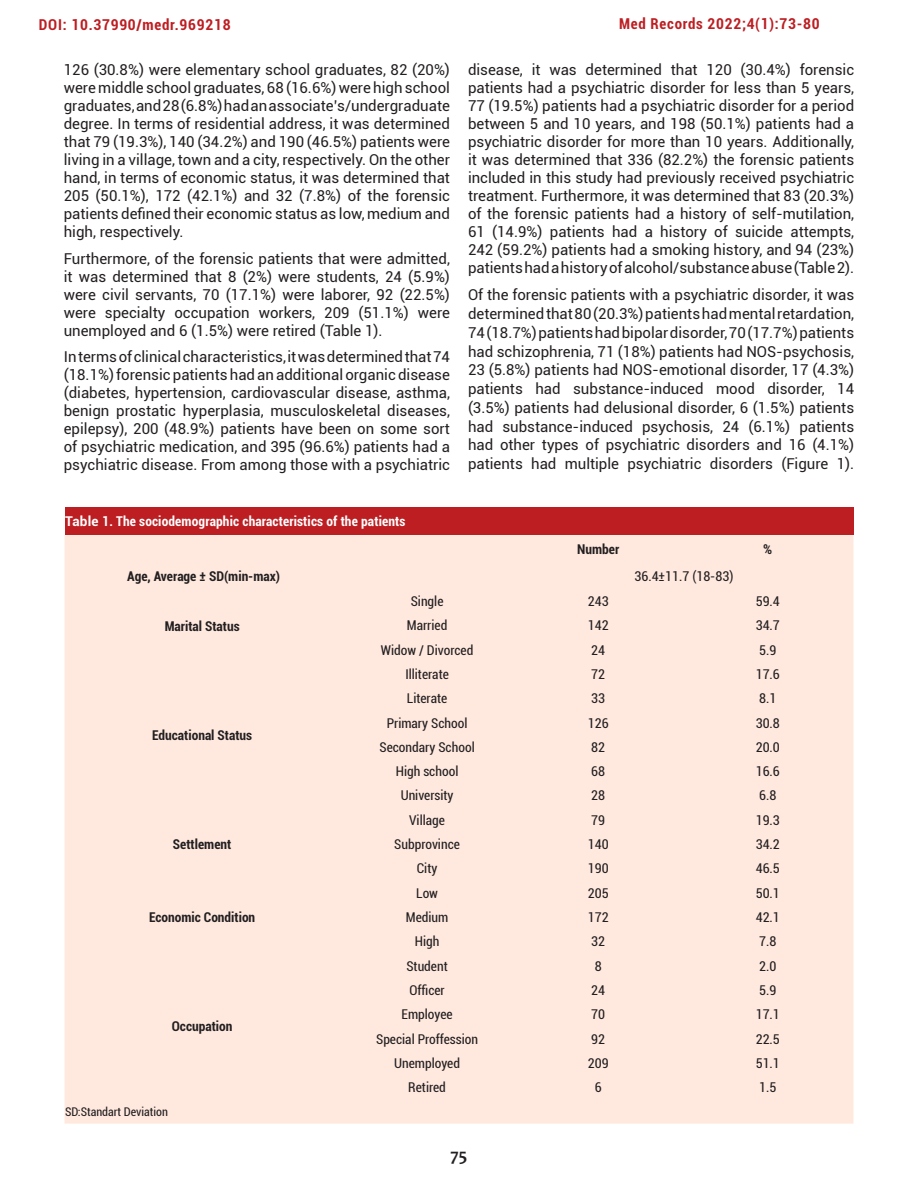
<style>
.page{position:relative;width:918px;height:1188px;background:#fff}
.page>*{position:absolute;margin:0;border:0;box-sizing:border-box;transform-origin:0 0}
.t1{font:700 18px "Candara";color:#231f20}
.t2{font:15px/18px "Roboto";color:#231f20;text-align:justify}
.t3{font:700 condensed 15px "Roboto";letter-spacing:.05em;color:#bd1e22}
.tablo_içerik{font:condensed 13.5px "Roboto";color:#231f20}
.tablo_içerik-2{font:700 condensed 13.5px "Roboto";color:#231f20}
.t4{font:700 condensed 13.5px "Roboto";letter-spacing:.01em;color:#fff}
.tablo_içerik-3{font:condensed 12px "Roboto";color:#231f20}
.s1{font-stretch:normal}
</style>
<div class="page">
<div style="left:65px;top:507px;width:788px;height:28px;background:#bd1e22"></div>
<div style="left:65px;top:535px;width:788px;height:589px;background:#ffe9df"></div>
<p class="t3" style="left:39px;top:14px;width:193px">DOI: 10.37990/medr.969218</p>
<p class="t3" style="left:619px;top:13px;width:202px">Med Records 2022;4(1):73-80</p>
<p class="t2" style="left:64px;top:60px;width:388px">126 (30.8%) were elementary school graduates, 82 (20%) were middle school graduates, 68 (16.6%) were high school graduates, and 28 (6.8%) had an associate’s/undergraduate degree. In terms of residential address, it was determined that 79 (19.3%), 140 (34.2%) and 190 (46.5%) patients were living in a village, town and a city, respectively. On the other hand, in terms of economic status, it was determined that 205 (50.1%), 172 (42.1%) and 32 (7.8%) of the forensic patients defined their economic status as low, medium and high, respectively.</p>
<p class="t2" style="left:64px;top:249px;width:388px">Furthermore, of the forensic patients that were admitted, it was determined that 8 (2%) were students, 24 (5.9%) were civil servants, 70 (17.1%) were laborer, 92 (22.5%) were specialty occupation workers, 209 (51.1%) were unemployed and 6 (1.5%) were retired (Table 1).</p>
<p class="t2" style="left:64px;top:347px;width:388px">In terms of clinical characteristics, it was determined that 74 (18.1%) forensic patients had an additional organic disease (diabetes, hypertension, cardiovascular disease, asthma, benign prostatic hyperplasia, musculoskeletal diseases, epilepsy), 200 (48.9%) patients have been on some sort of psychiatric medication, and 395 (96.6%) patients had a psychiatric disease. From among those with a psychiatric</p>
<p class="t2" style="left:468px;top:60px;width:388px">disease, it was determined that 120 (30.4%) forensic patients had a psychiatric disorder for less than 5 years, 77 (19.5%) patients had a psychiatric disorder for a period between 5 and 10 years, and 198 (50.1%) patients had a psychiatric disorder for more than 10 years. Additionally, it was determined that 336 (82.2%) the forensic patients included in this study had previously received psychiatric treatment. Furthermore, it was determined that 83 (20.3%) of the forensic patients had a history of self-mutilation, 61 (14.9%) patients had a history of suicide attempts, 242 (59.2%) patients had a smoking history, and 94 (23%) patients had a history of alcohol/substance abuse (Table 2).</p>
<p class="t2" style="left:468px;top:285px;width:388px;line-height:18.8px">Of the forensic patients with a psychiatric disorder, it was determined that 80 (20.3%) patients had mental retardation, 74 (18.7%) patients had bipolar disorder, 70 (17.7%) patients had schizophrenia, 71 (18%) patients had NOS-psychosis, 23 (5.8%) patients had NOS-emotional disorder, 17 (4.3%) patients had substance-induced mood disorder, 14 (3.5%) patients had delusional disorder, 6 (1.5%) patients had substance-induced psychosis, 24 (6.1%) patients had other types of psychiatric disorders and 16 (4.1%) patients had multiple psychiatric disorders (Figure 1).</p>
<p class="t4" style="left:65px;top:512px;width:342px"><span class="s1">Table</span> 1. The sociodemographic characteristics of the patients</p>
<p class="tablo_içerik-2" style="left:577px;top:539px;width:44px">Number</p>
<p class="tablo_içerik-2" style="left:763px;top:539px;width:11px">%</p>
<p class="tablo_içerik-2" style="left:127px;top:567px;width:154px">Age, Average ± SD(min-max)</p>
<p class="tablo_içerik" style="left:634px;top:567px;width:101px">36.4±11.7 (18-83)</p>
<p class="tablo_içerik-2" style="left:165px;top:617px;width:76px">Marital Status</p>
<p class="tablo_içerik" style="left:411px;top:592px;width:34px">Single</p>
<p class="tablo_içerik" style="left:588px;top:592px;width:22px">243</p>
<p class="tablo_içerik" style="left:756px;top:592px;width:26px">59.4</p>
<p class="tablo_içerik" style="left:407px;top:616px;width:42px">Married</p>
<p class="tablo_içerik" style="left:588px;top:616px;width:22px">142</p>
<p class="tablo_içerik" style="left:756px;top:616px;width:26px">34.7</p>
<p class="tablo_içerik" style="left:381px;top:640px;width:94px">Widow / Divorced</p>
<p class="tablo_içerik" style="left:591px;top:640px;width:15px">24</p>
<p class="tablo_içerik" style="left:759px;top:640px;width:19px">5.9</p>
<p class="tablo_içerik-2" style="left:152px;top:725px;width:101px">Educational Status</p>
<p class="tablo_içerik-2" style="left:173px;top:835px;width:60px">Settlement</p>
<p class="tablo_içerik-2" style="left:149px;top:908px;width:108px">Economic Condition</p>
<p class="tablo_içerik-2" style="left:172px;top:1017px;width:62px">Occupation</p>
<p class="tablo_içerik-3" style="left:65px;top:1103px;width:104px">SD:Standart Deviation</p>
<p class="tablo_içerik" style="left:405px;top:665px;width:45px">Illiterate</p>
<p class="tablo_içerik" style="left:591px;top:665px;width:15px">72</p>
<p class="tablo_içerik" style="left:756px;top:665px;width:26px">17.6</p>
<p class="tablo_içerik" style="left:407px;top:689px;width:42px">Literate</p>
<p class="tablo_içerik" style="left:591px;top:689px;width:15px">33</p>
<p class="tablo_içerik" style="left:759px;top:689px;width:19px">8.1</p>
<p class="tablo_içerik" style="left:387px;top:713px;width:82px">Primary School</p>
<p class="tablo_içerik" style="left:588px;top:713px;width:22px">126</p>
<p class="tablo_içerik" style="left:756px;top:713px;width:26px">30.8</p>
<p class="tablo_içerik" style="left:379px;top:738px;width:97px">Secondary School</p>
<p class="tablo_içerik" style="left:591px;top:738px;width:15px">82</p>
<p class="tablo_içerik" style="left:756px;top:738px;width:26px">20.0</p>
<p class="tablo_içerik" style="left:396px;top:762px;width:64px">High school</p>
<p class="tablo_içerik" style="left:591px;top:762px;width:15px">68</p>
<p class="tablo_içerik" style="left:756px;top:762px;width:26px">16.6</p>
<p class="tablo_içerik" style="left:401px;top:786px;width:54px">University</p>
<p class="tablo_içerik" style="left:591px;top:786px;width:15px">28</p>
<p class="tablo_içerik" style="left:759px;top:786px;width:19px">6.8</p>
<p class="tablo_içerik" style="left:409px;top:811px;width:37px">Village</p>
<p class="tablo_içerik" style="left:591px;top:811px;width:15px">79</p>
<p class="tablo_içerik" style="left:756px;top:811px;width:26px">19.3</p>
<p class="tablo_içerik" style="left:394px;top:835px;width:67px">Subprovince</p>
<p class="tablo_içerik" style="left:588px;top:835px;width:22px">140</p>
<p class="tablo_içerik" style="left:756px;top:835px;width:26px">34.2</p>
<p class="tablo_içerik" style="left:417px;top:859px;width:22px">City</p>
<p class="tablo_içerik" style="left:588px;top:859px;width:22px">190</p>
<p class="tablo_içerik" style="left:756px;top:859px;width:26px">46.5</p>
<p class="tablo_içerik" style="left:416px;top:884px;width:23px">Low</p>
<p class="tablo_içerik" style="left:588px;top:884px;width:22px">205</p>
<p class="tablo_içerik" style="left:756px;top:884px;width:26px">50.1</p>
<p class="tablo_içerik" style="left:406px;top:908px;width:44px">Medium</p>
<p class="tablo_içerik" style="left:588px;top:908px;width:22px">172</p>
<p class="tablo_içerik" style="left:756px;top:908px;width:26px">42.1</p>
<p class="tablo_içerik" style="left:415px;top:932px;width:26px">High</p>
<p class="tablo_içerik" style="left:591px;top:932px;width:15px">32</p>
<p class="tablo_içerik" style="left:759px;top:932px;width:19px">7.8</p>
<p class="tablo_içerik" style="left:406px;top:956px;width:43px">Student</p>
<p class="tablo_içerik" style="left:595px;top:956px;width:8px">8</p>
<p class="tablo_içerik" style="left:759px;top:956px;width:19px">2.0</p>
<p class="tablo_içerik" style="left:409px;top:981px;width:37px">Officer</p>
<p class="tablo_içerik" style="left:591px;top:981px;width:15px">24</p>
<p class="tablo_içerik" style="left:759px;top:981px;width:19px">5.9</p>
<p class="tablo_içerik" style="left:402px;top:1005px;width:53px">Employee</p>
<p class="tablo_içerik" style="left:591px;top:1005px;width:15px">70</p>
<p class="tablo_içerik" style="left:756px;top:1005px;width:26px">17.1</p>
<p class="tablo_içerik" style="left:376px;top:1029px;width:103px">Special Proffession</p>
<p class="tablo_içerik" style="left:591px;top:1029px;width:15px">92</p>
<p class="tablo_içerik" style="left:756px;top:1029px;width:26px">22.5</p>
<p class="tablo_içerik" style="left:394px;top:1054px;width:67px">Unemployed</p>
<p class="tablo_içerik" style="left:588px;top:1054px;width:22px">209</p>
<p class="tablo_içerik" style="left:756px;top:1054px;width:26px">51.1</p>
<p class="tablo_içerik" style="left:408px;top:1078px;width:39px">Retired</p>
<p class="tablo_içerik" style="left:595px;top:1078px;width:8px">6</p>
<p class="tablo_içerik" style="left:759px;top:1078px;width:19px">1.5</p>
<p class="t1" style="left:450px;top:1143px;width:18px">75</p>
</div>
